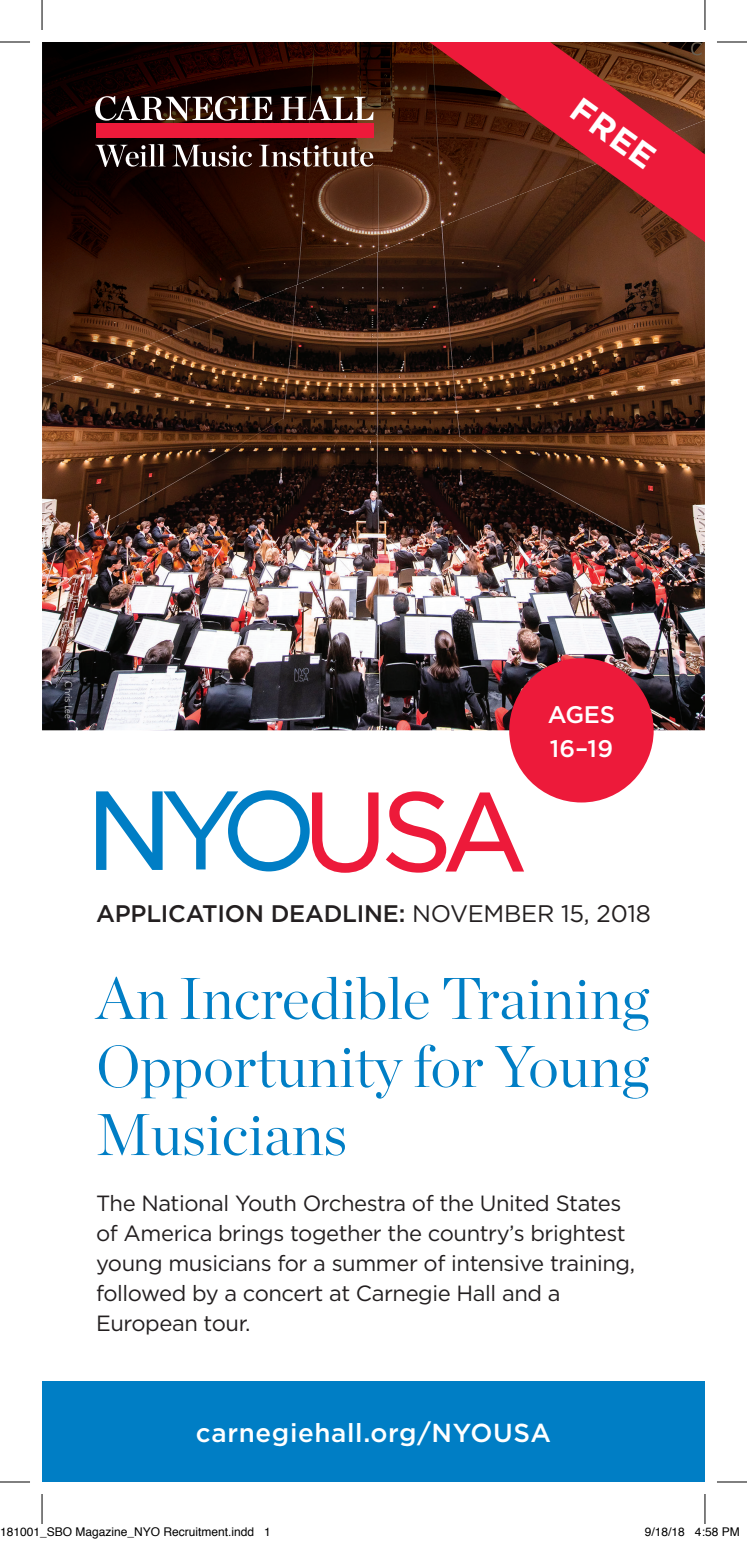
<style>
.page{position:relative;width:747px;height:1542px;background:#fff}
.page>*{position:absolute;margin:0;border:0;box-sizing:border-box;transform-origin:0 0}
.t1{font:300 58.8px/68px "Chronicle Display";color:#007ec5;text-align:justify}
.t2{font:700 34px "Gotham";color:#fff}
.t3{font:500 26px "Gotham";letter-spacing:.025em;color:#fff}
.t4{font:500 24px "Gotham";letter-spacing:-.01em;color:#231f20}
.t5{font:500 24px/34px "Gotham";letter-spacing:-.01em;color:#fff}
.t6{font:22px/30px "Gotham";letter-spacing:-.02em;color:#231f20}
.t7{font:12px "Helvetica";color:#000}
.t8{font:300 10px "Whitney";letter-spacing:-.01em;color:#fff}
.s1{font-weight:400}
</style>
<div class="page">
<img style="left:42px;top:321px;width:662px;height:409px">
<img style="left:214px;top:319px;width:116px;height:2px">
<img style="left:42px;top:42px;width:288px;height:277px">
<img style="left:42px;top:318px;width:172px;height:70px">
<svg style="left:95px;top:96px;width:177px;height:25px"></svg>
<svg style="left:281px;top:96px;width:49px;height:24px"></svg>
<div style="left:96px;top:123px;width:277px;height:14px;background:#ed1a3a"></div>
<svg style="left:95px;top:144px;width:235px;height:23px"></svg>
<div style="left:42px;top:1381px;width:662px;height:101px;background:#007ec5"></div>
<svg style="left:330px;top:42px;width:374px;height:285px"></svg>
<div style="left:509px;top:658px;width:144px;height:145px;background:#ed1a3a;border-radius:50%"></div>
<svg style="left:386px;top:791px;width:138px;height:82px"></svg>
<svg style="left:96px;top:790px;width:282px;height:83px"></svg>
<hr style="left:0;top:42px;width:30px;height:1px;background:#000">
<hr style="left:716px;top:42px;width:30px;height:1px;background:#000">
<hr style="left:0;top:1482px;width:30px;height:1px;background:#000">
<hr style="left:716px;top:1482px;width:30px;height:1px;background:#000">
<hr style="left:42px;top:0;width:1px;height:30px;background:#000">
<hr style="left:42px;top:1494px;width:1px;height:30px;background:#000">
<hr style="left:704px;top:0;width:1px;height:30px;background:#000">
<hr style="left:704px;top:1494px;width:1px;height:30px;background:#000">
<h2 class="t2" style="left:588px;top:87px;width:97px;rotate:36deg">FREE</h2>
<p class="t8" style="left:75px;top:681px;width:39px;rotate:90deg">Chris Lee</p>
<p class="t5" style="left:547px;top:697px;width:69px">AGES<br>16–19</p>
<p class="t4" style="left:96px;top:898px;width:556px">APPLICATION DEADLINE: <span class="s1">NOVEMBER 15, 2018</span></p>
<h1 class="t1" style="left:96px;top:960px;width:554px">An Incredible Training Opportunity for Young Musicians</h1>
<p class="t6" style="left:96px;top:1187px;width:540px">The National Youth Orchestra of the United States of America brings together the country’s brightest young musicians for a summer of intensive training, followed by a concert at Carnegie Hall and a European tour.</p>
<p class="t3" style="left:196px;top:1416px;width:356px">carnegiehall.org/NYOUSA</p>
<p class="t7" style="left:0;top:1523px;width:272px">181001_SBO Magazine_NYO Recruitment.indd 1</p>
<p class="t7" style="left:644px;top:1523px;width:96px">9/18/18 4:58 PM</p>
</div>
